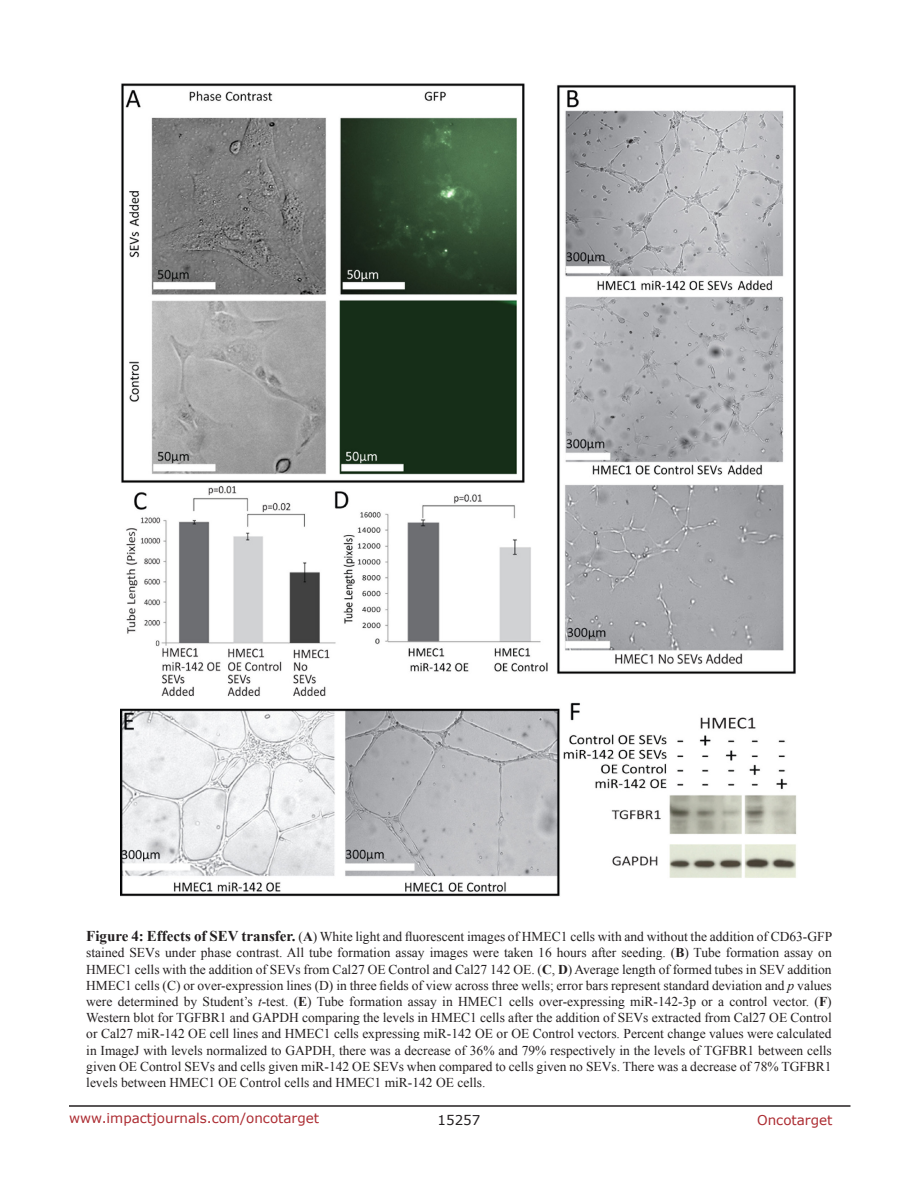
<style>
.page{position:relative;width:918px;height:1188px;background:#fff}
.page>*{position:absolute;margin:0;border:0;box-sizing:border-box;transform-origin:0 0}
.FigureText{font:13.5px/16.2px "Times New Roman";color:#231f20;text-align:justify}
.t1{font:13.5px "Verdana";color:#ac2b31}
.t2{font:13.5px "Verdana";color:#231f20}
.s1{font-weight:700;font-size:15px}
.s2{font-weight:700}
.s3{font-style:italic}
</style>
<div class="page">
<hr style="left:69px;top:1105px;width:781px;height:2px;background:#231f20">
<img style="left:120px;top:83px;width:677px;height:814px">
<p class="FigureText" style="left:86px;top:928px;width:747px"><span class="s1">Figure 4: Effects of SEV transfer.</span> (<span class="s2">A</span>) White light and fluorescent images of HMEC1 cells with and without the addition of CD63-GFP stained SEVs under phase contrast. All tube formation assay images were taken 16 hours after seeding. (<span class="s2">B</span>) Tube formation assay on HMEC1 cells with the addition of SEVs from Cal27 OE Control and Cal27 142 OE. (<span class="s2">C</span>, <span class="s2">D</span>) Average length of formed tubes in SEV addition HMEC1 cells (C) or over-expression lines (D) in three fields of view across three wells; error bars represent standard deviation and <span class="s3">p</span> values were determined by Student’s <span class="s3">t</span>-test. (<span class="s2">E</span>) Tube formation assay in HMEC1 cells over-expressing miR-142-3p or a control vector. (<span class="s2">F</span>)<br>Western blot for TGFBR1 and GAPDH comparing the levels in HMEC1 cells after the addition of SEVs extracted from Cal27 OE Control or Cal27 miR-142 OE cell lines and HMEC1 cells expressing miR-142 OE or OE Control vectors. Percent change values were calculated in ImageJ with levels normalized to GAPDH, there was a decrease of 36% and 79% respectively in the levels of TGFBR1 between cells given OE Control SEVs and cells given miR-142 OE SEVs when compared to cells given no SEVs. There was a decrease of 78% TGFBR1 levels between HMEC1 OE Control cells and HMEC1 miR-142 OE cells.</p>
<p class="t1" style="left:69px;top:1109px;width:252px">www.impactjournals.com/oncotarget</p>
<p class="t2" style="left:438px;top:1111px;width:44px">15257</p>
<p class="t1" style="left:757px;top:1111px;width:77px">Oncotarget</p>
</div>
